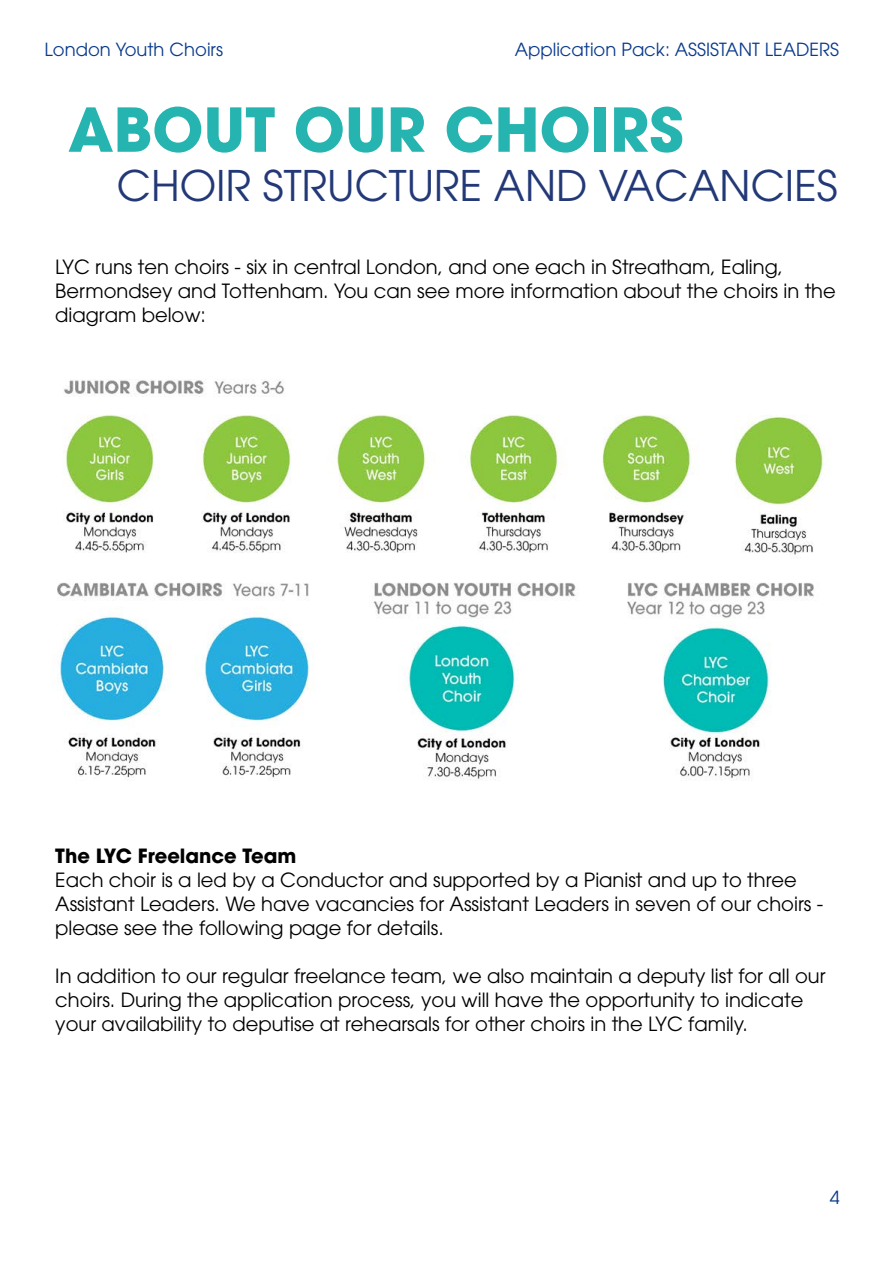
<style>
.page{position:relative;width:893px;height:1263px;background:#fff}
.page>*{position:absolute;margin:0;border:0;box-sizing:border-box;transform-origin:0 0}
.t1{font:700 60px "ITC Avant Garde Pro";color:#26b4b0}
.t2{font:42px "ITC Avant Garde Pro";color:#233977}
.t3{font:19.5px/24px "ITC Avant Garde Pro";color:#000}
.t4{font:700 19.5px "ITC Avant Garde Pro";color:#000}
.t5{font:18px "ITC Avant Garde Pro";color:#0a3a8c}
</style>
<div class="page">
<img style="left:57px;top:379px;width:772px;height:401px">
<p class="t5" style="left:45px;top:38px;width:180px">London Youth Choirs</p>
<p class="t5" style="left:515px;top:38px;width:326px">Application Pack: ASSISTANT LEADERS</p>
<h1 class="t1" style="left:68px;top:90px;width:617px">ABOUT OUR CHOIRS</h1>
<h2 class="t2" style="left:117px;top:160px;width:722px">CHOIR STRUCTURE AND VACANCIES</h2>
<p class="t3" style="left:55px;top:255px;width:782px">LYC runs ten choirs - six in central London, and one each in Streatham, Ealing,<br>Bermondsey and Tottenham. You can see more information about the choirs in the diagram below:</p>
<p class="t4" style="left:55px;top:842px;width:243px">The LYC Freelance Team</p>
<p class="t3" style="left:55px;top:867px;width:769px">Each choir is a led by a Conductor and supported by a Pianist and up to three<br>Assistant Leaders. We have vacancies for Assistant Leaders in seven of our choirs - please see the following page for details.</p>
<p class="t3" style="left:55px;top:963px;width:772px">In addition to our regular freelance team, we also maintain a deputy list for all our choirs. During the application process, you will have the opportunity to indicate your availability to deputise at rehearsals for other choirs in the LYC family.</p>
<p class="t5" style="left:830px;top:1186px;width:11px">4</p>
</div>
